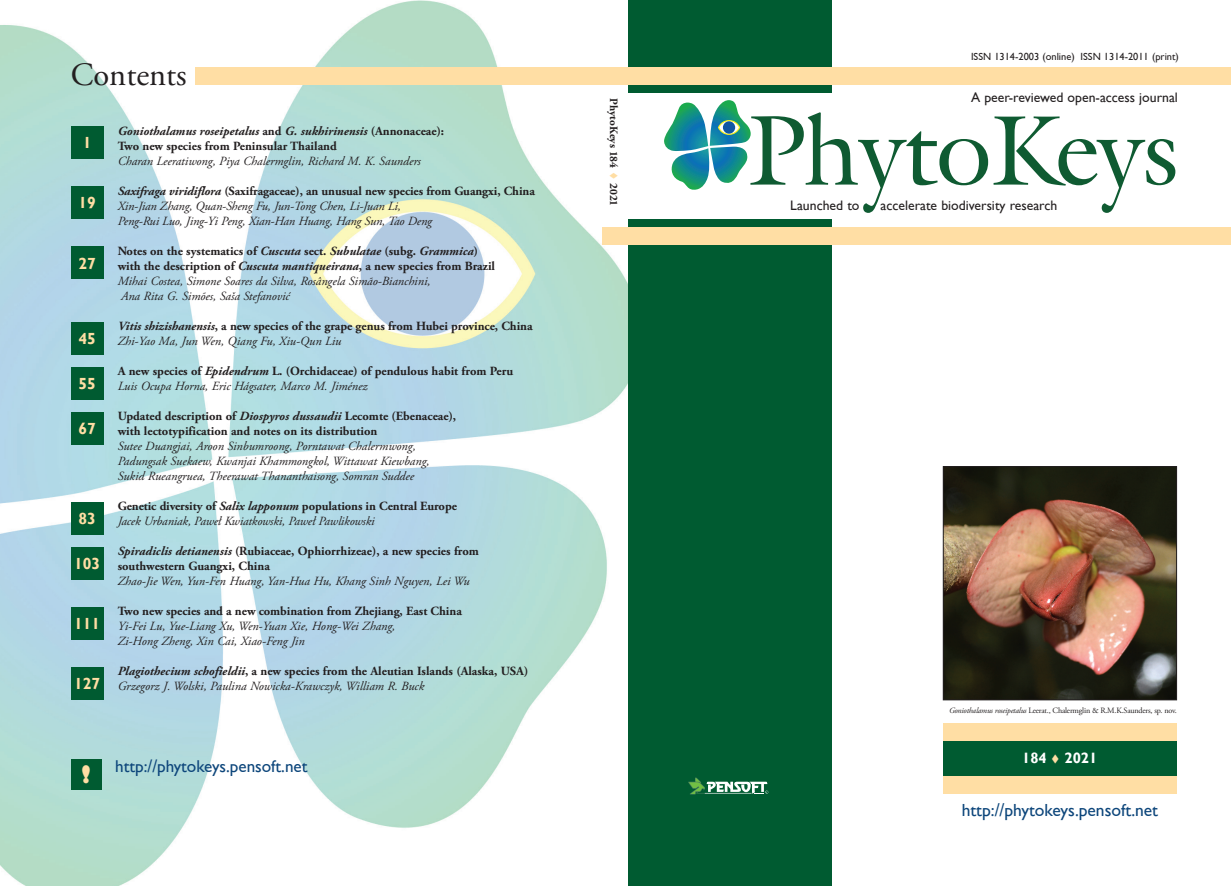
<style>
.page{position:relative;width:1231px;height:886px;background:#fff}
.page>*{position:absolute;margin:0;border:0;box-sizing:border-box;transform-origin:0 0}
.t1{font:32.5px "Adobe Garamond Pro";color:#231f20}
.t2{font:17.5px "Gill Sans";color:#0d467b}
.t3{font:17.12px "Gill Sans";color:#0d467b}
.t4{font:700 16.12px "Gill Sans";color:#ffdea4}
.t5{font:700 15px "Gill Sans";color:#fff}
.t6{font:13.75px "Gill Sans";color:#231f20}
.t7{font:italic 12.5px/15px "Adobe Garamond Pro";color:#231f20}
.t8{font:700 12.5px/15px "Adobe Garamond Pro";color:#231f20}
.t9{font:700 11.25px "Adobe Garamond Pro";color:#231f20}
.t10{font:10.38px "Gill Sans";color:#231f20}
.t11{font:8.12px "Adobe Garamond Pro";letter-spacing:-.02em;color:#231f20}
.s1{font-style:italic}
.s2{font-weight:700}
.s3{font-weight:700;font-style:normal}
.s4{font-weight:400;font-style:italic}
.s5{font-weight:800;font-size:23.25px;color:#ffdea4}
.s6{color:#ffdea4}
</style>
<div class="page">
<img style="left:945px;top:468px;width:230px;height:230px">
<div style="left:943px;top:466px;width:234px;height:234px;border:1px solid #231f20"></div>
<img style="left:0;top:0;width:657px;height:886px">
<svg style="left:664px;top:100px;width:511px;height:113px"></svg>
<svg style="left:719px;top:121px;width:20px;height:13px"></svg>
<div style="left:723px;top:121px;width:12px;height:13px;background:#1056a3;border-radius:50%"></div>
<div style="left:628px;top:220px;width:204px;height:666px;background:#005b31"></div>
<div style="left:628px;top:0;width:204px;height:92px;background:#005b31"></div>
<div style="left:195px;top:67px;width:1036px;height:18px;background:#ffdea4"></div>
<div style="left:602px;top:227px;width:629px;height:17px;background:#ffdea4"></div>
<div style="left:943px;top:740px;width:234px;height:36px;background:#005b31"></div>
<div style="left:943px;top:723px;width:234px;height:17px;background:#ffdea4"></div>
<div style="left:943px;top:776px;width:234px;height:18px;background:#ffdea4"></div>
<div style="left:71px;top:126px;width:32px;height:33px;background:#005b31"></div>
<div style="left:71px;top:186px;width:32px;height:33px;background:#005b31"></div>
<div style="left:71px;top:247px;width:32px;height:32px;background:#005b31"></div>
<div style="left:71px;top:412px;width:32px;height:33px;background:#005b31"></div>
<div style="left:71px;top:607px;width:32px;height:33px;background:#005b31"></div>
<div style="left:71px;top:667px;width:32px;height:33px;background:#005b31"></div>
<div style="left:71px;top:367px;width:32px;height:33px;background:#005b31"></div>
<div style="left:71px;top:547px;width:32px;height:32px;background:#005b31"></div>
<div style="left:71px;top:502px;width:32px;height:32px;background:#005b31"></div>
<div style="left:71px;top:322px;width:32px;height:33px;background:#005b31"></div>
<svg style="left:688px;top:777px;width:80px;height:17px"></svg>
<div style="left:71px;top:759px;width:30px;height:30px;background:#005b31"></div>
<h1 class="t1" style="left:71px;top:55px;width:117px">Contents</h1>
<p class="t4" style="left:83px;top:133px;width:10px">1</p>
<p class="t8" style="left:118px;top:124px;width:328px"><span class="s1">Goniothalamus roseipetalus</span> and <span class="s1">G. sukhirinensis</span> (Annonaceae):<br>Two new species from Peninsular Thailand</p>
<p class="t7" style="left:118px;top:154px;width:305px">Charan Leeratiwong, Piya Chalermglin, Richard M. K. Saunders</p>
<p class="t7" style="left:118px;top:184px;width:419px"><span class="s2">Saxifraga viridiflora</span> <span class="s3">(Saxifragaceae), an unusual new species from Guangxi, China<br></span>Xin-Jian Zhang, Quan-Sheng Fu, Jun-Tong Chen, Li-Juan Li,<br>Peng-Rui Luo, Jing-Yi Peng, Xian-Han Huang, Hang Sun, Tao Deng</p>
<p class="t7" style="left:118px;top:244px;width:379px"><span class="s3">Notes on the systematics of</span> <span class="s2">Cuscuta</span> <span class="s3">sect.</span> <span class="s2">Subulatae</span> <span class="s3">(subg.</span> <span class="s2">Grammica</span><span class="s3">) with the description of</span> <span class="s2">Cuscuta mantiqueirana</span><span class="s3">, a new species from Brazil </span>Mihai Costea, Simone Soares da Silva, Rosângela Simão-Bianchini,<br>Ana Rita G. Simões, Saša Stefanović</p>
<p class="t8" style="left:118px;top:319px;width:416px"><span class="s1">Vitis shizishanensis</span>, a new species of the grape genus from Hubei province, China<br><span class="s4">Zhi-Yao Ma, Jun Wen, Qiang Fu, Xiu-Qun Liu</span></p>
<p class="t8" style="left:118px;top:364px;width:397px">A new species of <span class="s1">Epidendrum</span> L. (Orchidaceae) of pendulous habit from Peru<br><span class="s4">Luis Ocupa Horna, Eric Hágsater, Marco M. Jiménez</span></p>
<p class="t8" style="left:118px;top:409px;width:340px">Updated description of <span class="s1">Diospyros dussaudii</span> Lecomte (Ebenaceae), with lectotypification and notes on its distribution</p>
<p class="t7" style="left:118px;top:439px;width:313px">Sutee Duangjai, Aroon Sinbumroong, Porntawat Chalermwong,<br>Padungsak Suekaew, Kwanjai Khammongkol, Wittawat Kiewbang,<br>Sukid Rueangruea, Theerawat Thananthaisong, Somran Suddee</p>
<p class="t7" style="left:118px;top:499px;width:341px"><span class="s3">Genetic diversity of</span> <span class="s2">Salix lapponum</span> <span class="s3">populations in Central Europe<br></span>Jacek Urbaniak, Paweł Kwiatkowski, Paweł Pawlikowski</p>
<p class="t8" style="left:118px;top:544px;width:363px"><span class="s1">Spiradiclis detianensis</span> (Rubiaceae, Ophiorrhizeae), a new species from southwestern Guangxi, China</p>
<p class="t7" style="left:118px;top:574px;width:354px">Zhao-Jie Wen, Yun-Fen Huang, Yan-Hua Hu, Khang Sinh Nguyen, Lei Wu</p>
<p class="t8" style="left:118px;top:604px;width:346px">Two new species and a new combination from Zhejiang, East China</p>
<p class="t7" style="left:118px;top:619px;width:279px">Yi-Fei Lu, Yue-Liang Xu, Wen-Yuan Xie, Hong-Wei Zhang,<br>Zi-Hong Zheng, Xin Cai, Xiao-Feng Jin</p>
<p class="t7" style="left:118px;top:664px;width:412px"><span class="s2">Plagiothecium schofieldii</span><span class="s3">, a new species from the Aleutian Islands (Alaska, USA)<br></span>Grzegorz J. Wolski, Paulina Nowicka-Krawczyk, William R. Buck</p>
<p class="t4" style="left:78px;top:193px;width:19px">19</p>
<p class="t4" style="left:78px;top:253px;width:19px">27</p>
<p class="t4" style="left:78px;top:329px;width:19px">45</p>
<p class="t4" style="left:78px;top:374px;width:19px">55</p>
<p class="t4" style="left:78px;top:419px;width:19px">67</p>
<p class="t4" style="left:78px;top:509px;width:19px">83</p>
<p class="t4" style="left:74px;top:554px;width:28px">103</p>
<p class="t4" style="left:74px;top:614px;width:28px">111</p>
<p class="t4" style="left:74px;top:674px;width:28px">127</p>
<h3 class="t3" style="left:81px;top:757px;width:228px"><span class="s5">!</span> http://phytokeys.pensoft.net</h3>
<p class="t9" style="left:620px;top:98px;width:110px;rotate:90deg">PhytoKeys 184 <span class="s6">▼</span> 2021</p>
<p class="t10" style="left:971px;top:51px;width:209px">ISSN 1314-2003 (online) ISSN 1314-2011 (print)</p>
<p class="t6" style="left:971px;top:89px;width:208px">A peer-reviewed open-access journal</p>
<p class="t6" style="left:790px;top:197px;width:71px">Launched to</p>
<p class="t6" style="left:880px;top:197px;width:178px">accelerate biodiversity research</p>
<p class="t11" style="left:949px;top:705px;width:229px"><span class="s1">Goniothalamus roseipetalus</span> Leerat., Chalermglin &amp; R.M.K.Saunders, sp. nov.</p>
<p class="t5" style="left:1022px;top:749px;width:77px">184 <span class="s6">▼</span> 2021</p>
<h2 class="t2" style="left:961px;top:800px;width:198px">http://phytokeys.pensoft.net</h2>
</div>
